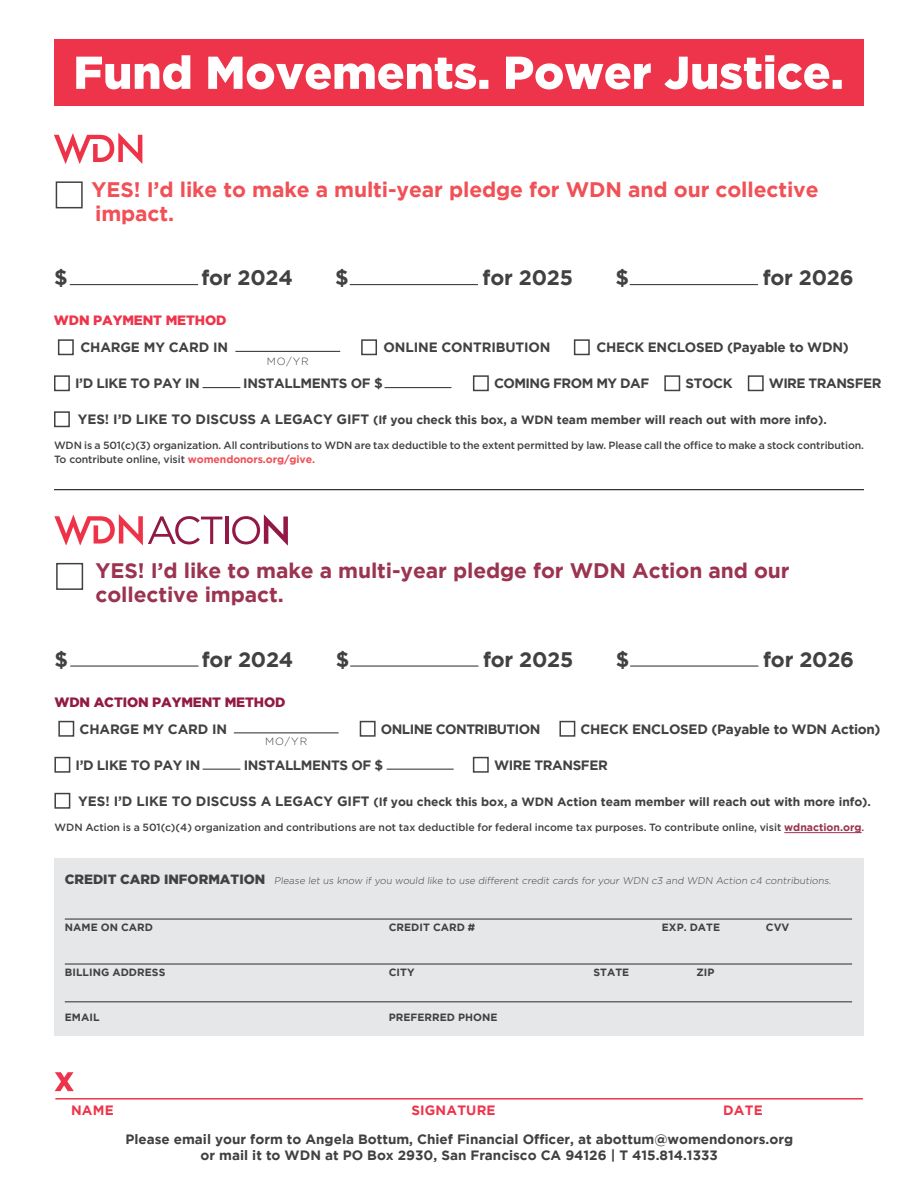
<style>
.page{position:relative;width:918px;height:1188px;background:#fff}
.page>*{position:absolute;margin:0;border:0;box-sizing:border-box;transform-origin:0 0}
.t1{font:700 21px/24px "Gotham";letter-spacing:-.005em;color:#9a3450}
.t2{font:700 21px/24px "Gotham";letter-spacing:-.005em;color:#f05056}
.t3{font:700 21px "Gotham";letter-spacing:-.01em;color:#414042}
.t4{font:700 13.5px/15.8px "Gotham";letter-spacing:-.015em;color:#414042;text-align:center}
.t5{font:700 13.5px "Gotham";letter-spacing:-.04em;color:#414042}
.t6{font:900 13.5px "Gotham";letter-spacing:-.01em;color:#921a45}
.t7{font:700 13.5px "Gotham";letter-spacing:.015em;color:#ee344a}
.t8{font:900 13.5px "Gotham";letter-spacing:-.01em;color:#ee344a}
.t9{font:700 12px "Gotham";letter-spacing:-.005em;color:#414042}
.t10{font:500 10.5px/13.5px "Gotham";letter-spacing:-.01em;color:#414042}
.t11{font:700 10.5px "Gotham";letter-spacing:.005em;color:#414042}
.t12{font:300 10.5px "Gotham";letter-spacing:.1em;color:#414042}
.t13{font:300 9.75px "Gotham";color:#414042}
.s1{font-size:13.5px}
.s2{font-weight:700;color:#f05056}
.s3{font-weight:700;color:#9a3450}
.s4{color:#9a3450}
.s5{font-weight:900;font-size:13.35px}
</style>
<div class="page">
<div style="left:54px;top:39px;width:810px;height:67px;background:#ee344a"></div>
<svg style="left:76px;top:55px;width:766px;height:34px"></svg>
<hr style="left:55px;top:1098px;width:808px;height:2px;background:#ee344a">
<svg style="left:55px;top:1072px;width:19px;height:19px"></svg>
<div style="left:58px;top:339px;width:16px;height:16px;border:2px solid #414042"></div>
<div style="left:361px;top:339px;width:16px;height:16px;border:2px solid #414042"></div>
<div style="left:574px;top:339px;width:16px;height:16px;border:2px solid #414042"></div>
<div style="left:54px;top:375px;width:16px;height:16px;border:2px solid #414042"></div>
<div style="left:473px;top:375px;width:16px;height:16px;border:2px solid #414042"></div>
<div style="left:664px;top:375px;width:16px;height:16px;border:2px solid #414042"></div>
<div style="left:748px;top:375px;width:16px;height:16px;border:2px solid #414042"></div>
<div style="left:54px;top:411px;width:16px;height:16px;border:2px solid #414042"></div>
<div style="left:56px;top:181px;width:27px;height:27px;border:2px solid #414042"></div>
<svg style="left:54px;top:133px;width:88px;height:31px"></svg>
<hr style="left:70px;top:284px;width:128px;height:1px;background:#414042">
<hr style="left:350px;top:284px;width:128px;height:1px;background:#414042">
<hr style="left:630px;top:284px;width:128px;height:1px;background:#414042">
<hr style="left:235px;top:351px;width:105px;height:1px;background:#414042">
<hr style="left:385px;top:387px;width:66px;height:1px;background:#414042">
<hr style="left:203px;top:387px;width:37px;height:1px;background:#414042">
<hr style="left:784px;top:832px;width:78px;height:1px;background:#9a3450">
<div style="left:58px;top:721px;width:16px;height:16px;border:2px solid #414042"></div>
<div style="left:360px;top:721px;width:16px;height:16px;border:2px solid #414042"></div>
<div style="left:559px;top:721px;width:16px;height:16px;border:2px solid #414042"></div>
<div style="left:54px;top:757px;width:16px;height:16px;border:2px solid #414042"></div>
<div style="left:473px;top:757px;width:16px;height:16px;border:2px solid #414042"></div>
<div style="left:54px;top:793px;width:16px;height:16px;border:2px solid #414042"></div>
<div style="left:56px;top:563px;width:27px;height:27px;border:2px solid #414042"></div>
<svg style="left:54px;top:514px;width:168px;height:31px"></svg>
<hr style="left:225px;top:517px;width:3px;height:27px;background:#921946">
<svg style="left:232px;top:515px;width:56px;height:30px"></svg>
<hr style="left:70px;top:665px;width:129px;height:2px;background:#414042">
<hr style="left:350px;top:665px;width:128px;height:2px;background:#414042">
<hr style="left:630px;top:665px;width:128px;height:2px;background:#414042">
<hr style="left:234px;top:732px;width:105px;height:1px;background:#414042">
<div style="left:54px;top:858px;width:810px;height:177px;background:#e6e7e8"></div>
<hr style="left:65px;top:918px;width:787px;height:2px;background:#414042">
<hr style="left:65px;top:963px;width:787px;height:2px;background:#414042">
<hr style="left:65px;top:1001px;width:787px;height:1px;background:#414042">
<hr style="left:54px;top:489px;width:810px;height:1px;background:#000">
<hr style="left:387px;top:769px;width:67px;height:1px;background:#414042">
<hr style="left:203px;top:769px;width:37px;height:1px;background:#414042">
<h1 class="t2" style="left:92px;top:177px;width:729px">YES! I’d like to make a multi-year pledge for WDN and our collective impact.</h1>
<h1 class="t3" style="left:54px;top:266px;width:15px">$</h1>
<h1 class="t3" style="left:201px;top:266px;width:93px">for 2024</h1>
<h1 class="t3" style="left:335px;top:266px;width:15px">$</h1>
<h1 class="t3" style="left:483px;top:266px;width:92px">for 2025</h1>
<h1 class="t3" style="left:615px;top:266px;width:15px">$</h1>
<h1 class="t3" style="left:763px;top:266px;width:92px">for 2026</h1>
<p class="t8" style="left:54px;top:313px;width:174px">WDN PAYMENT METHOD</p>
<p class="t4" style="left:80px;top:339px;width:149px">CHARGE MY CARD IN</p>
<p class="t4" style="left:384px;top:339px;width:168px">ONLINE CONTRIBUTION</p>
<p class="t4" style="left:596px;top:339px;width:254px">CHECK ENCLOSED (Payable to WDN)</p>
<p class="t4" style="left:75px;top:375px;width:126px">I’D LIKE TO PAY IN</p>
<p class="t4" style="left:243px;top:375px;width:141px">INSTALLMENTS OF $</p>
<p class="t5" style="left:494px;top:376px;width:157px">COMING FROM MY DAF</p>
<p class="t4" style="left:686px;top:375px;width:49px">STOCK</p>
<p class="t4" style="left:769px;top:375px;width:114px">WIRE TRANSFER</p>
<p class="t9" style="left:78px;top:413px;width:751px"><span class="s1">YES! I’D LIKE TO DISCUSS A LEGACY GIFT</span> (If you check this box, a WDN team member will reach out with more info).</p>
<p class="t12" style="left:267px;top:355px;width:44px">MO/YR</p>
<p class="t10" style="left:54px;top:438px;width:812px">WDN is a 501(c)(3) organization. All contributions to WDN are tax deductible to the extent permitted by law. Please call the office to make a stock contribution.<br>To contribute online, visit <span class="s2">womendonors.org/give.</span></p>
<h1 class="t1" style="left:96px;top:558px;width:696px">YES! I’d like to make a multi-year pledge for WDN Action and our collective impact.</h1>
<h1 class="t3" style="left:54px;top:647px;width:15px">$</h1>
<h1 class="t3" style="left:202px;top:647px;width:93px">for 2024</h1>
<h1 class="t3" style="left:336px;top:647px;width:15px">$</h1>
<h1 class="t3" style="left:483px;top:647px;width:92px">for 2025</h1>
<h1 class="t3" style="left:616px;top:647px;width:15px">$</h1>
<h1 class="t3" style="left:763px;top:647px;width:92px">for 2026</h1>
<p class="t6" style="left:54px;top:694px;width:232px">WDN ACTION PAYMENT METHOD</p>
<p class="t4" style="left:80px;top:721px;width:149px">CHARGE MY CARD IN</p>
<p class="t5" style="left:381px;top:721px;width:161px">ONLINE CONTRIBUTION</p>
<p class="t4" style="left:581px;top:721px;width:302px">CHECK ENCLOSED (Payable to WDN Action)</p>
<p class="t4" style="left:76px;top:757px;width:126px">I’D LIKE TO PAY IN</p>
<p class="t4" style="left:244px;top:757px;width:141px">INSTALLMENTS OF $</p>
<p class="t4" style="left:494px;top:757px;width:115px">WIRE TRANSFER</p>
<p class="t9" style="left:78px;top:795px;width:794px"><span class="s1">YES! I’D LIKE TO DISCUSS A LEGACY GIFT</span> (If you check this box, a WDN Action team member will reach out with more info).</p>
<p class="t12" style="left:265px;top:735px;width:44px">MO/YR</p>
<p class="t10" style="left:54px;top:821px;width:811px">WDN Action is a 501(c)(4) organization and contributions are not tax deductible for federal income tax purposes. To contribute online, visit <span class="s3">wdnaction.org</span><span class="s4">.</span></p>
<p class="t13" style="left:65px;top:875px;width:769px"><span class="s5">CREDIT CARD INFORMATION</span> Please let us know if you would like to use different credit cards for your WDN c3 and WDN Action c4 contributions.</p>
<p class="t11" style="left:65px;top:921px;width:90px">NAME ON CARD</p>
<p class="t11" style="left:389px;top:921px;width:88px">CREDIT CARD #</p>
<p class="t11" style="left:662px;top:921px;width:60px">EXP. DATE</p>
<p class="t11" style="left:766px;top:921px;width:25px">CVV</p>
<p class="t11" style="left:65px;top:966px;width:102px">BILLING ADDRESS</p>
<p class="t11" style="left:389px;top:966px;width:27px">CITY</p>
<p class="t11" style="left:594px;top:966px;width:37px">STATE</p>
<p class="t11" style="left:696px;top:966px;width:20px">ZIP</p>
<p class="t11" style="left:65px;top:1011px;width:36px">EMAIL</p>
<p class="t11" style="left:389px;top:1011px;width:110px">PREFERRED PHONE</p>
<p class="t7" style="left:71px;top:1102px;width:44px">NAME</p>
<p class="t7" style="left:411px;top:1102px;width:86px">SIGNATURE</p>
<p class="t7" style="left:723px;top:1102px;width:41px">DATE</p>
<p class="t4" style="left:125px;top:1131px;width:669px">Please email your form to Angela Bottum, Chief Financial Officer, at abottum@womendonors.org or mail it to WDN at PO Box 2930, San Francisco CA 94126 | T 415.814.1333</p>
</div>
